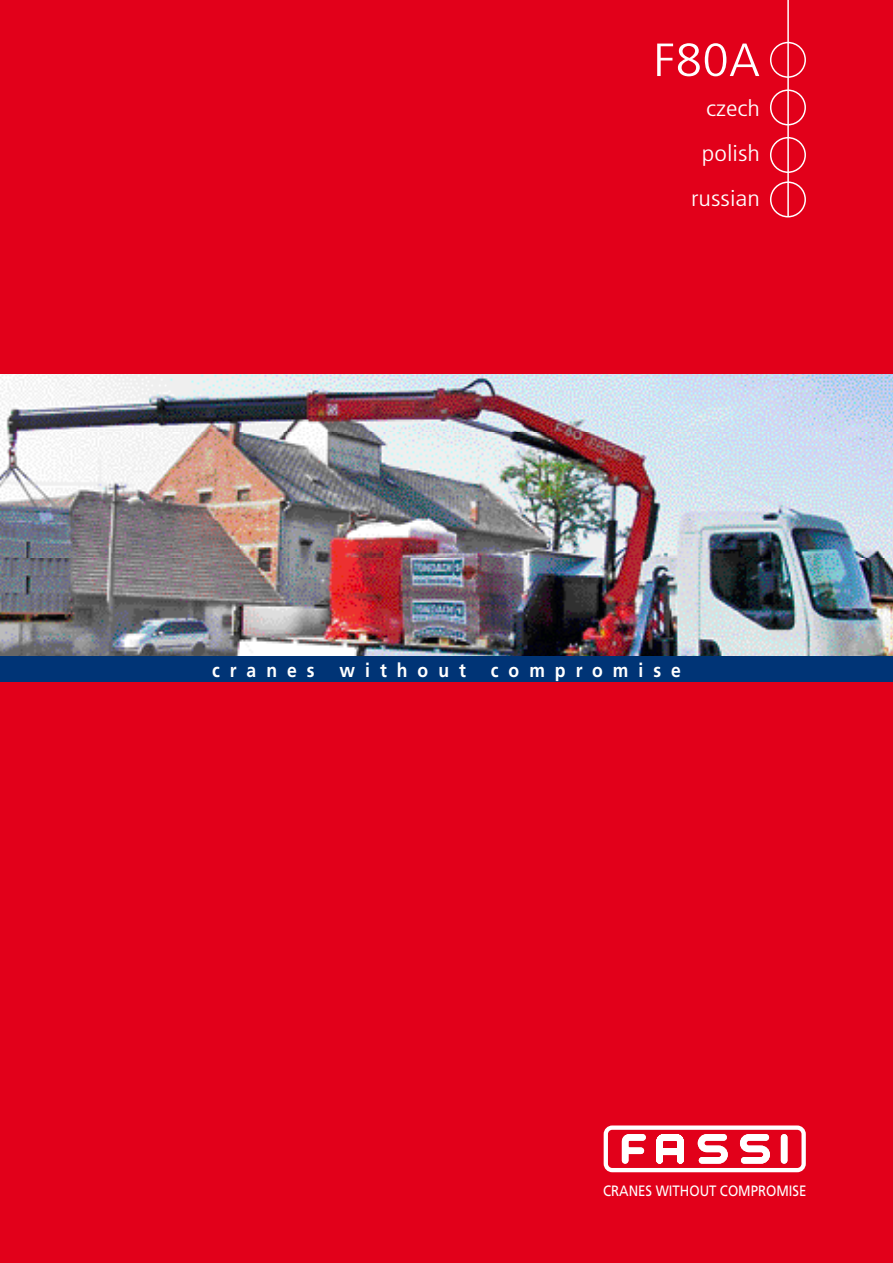
<style>
.page{position:relative;width:893px;height:1263px;background:#e2001a}
.page>*{position:absolute;margin:0;border:0;box-sizing:border-box;transform-origin:0 0}
.t1{font:300 condensed 46.5px "Frutiger";color:#fff;scale:1.2 1}
.t2{font:300 condensed 22.5px/45px "Frutiger";color:#fff;text-align:right;scale:1.2 1}
.t3{font:700 19.5px "Frutiger";letter-spacing:.57em;color:#fff;scale:.9 1}
.t4{font:15px "Frutiger";color:#fff;scale:.88 1}
</style>
<div class="page">
<img style="left:0;top:374px;width:893px;height:283px">
<div style="left:0;top:682px;width:893px;height:11px;background:#e2001a"></div>
<div style="left:770px;top:42px;width:36px;height:36px;border:1px solid #fff;border-radius:50%"></div>
<div style="left:770px;top:89px;width:36px;height:36px;border:1px solid #fff;border-radius:50%"></div>
<div style="left:770px;top:137px;width:36px;height:36px;border:1px solid #fff;border-radius:50%"></div>
<div style="left:770px;top:181px;width:36px;height:36px;border:1px solid #fff;border-radius:50%"></div>
<hr style="left:787px;top:0;width:2px;height:217px;background:#fff">
<div style="left:0;top:657px;width:893px;height:25px;background:#003476"></div>
<svg style="left:604px;top:1125px;width:202px;height:47px"></svg>
<div style="left:781px;top:1134px;width:6px;height:30px;background:#fff;border-radius:3px"></div>
<h1 class="t1" style="left:653px;top:34px;width:91px">F80A</h1>
<p class="t2" style="left:691px;top:86px;width:59px">czech polish russian</p>
<p class="t3" style="left:212px;top:658px;width:116px">cranes</p>
<p class="t3" style="left:340px;top:658px;width:142px">without</p>
<p class="t3" style="left:491px;top:658px;width:213px">compromise</p>
<p class="t4" style="left:603px;top:1181px;width:233px">CRANES WITHOUT COMPROMISE</p>
</div>
